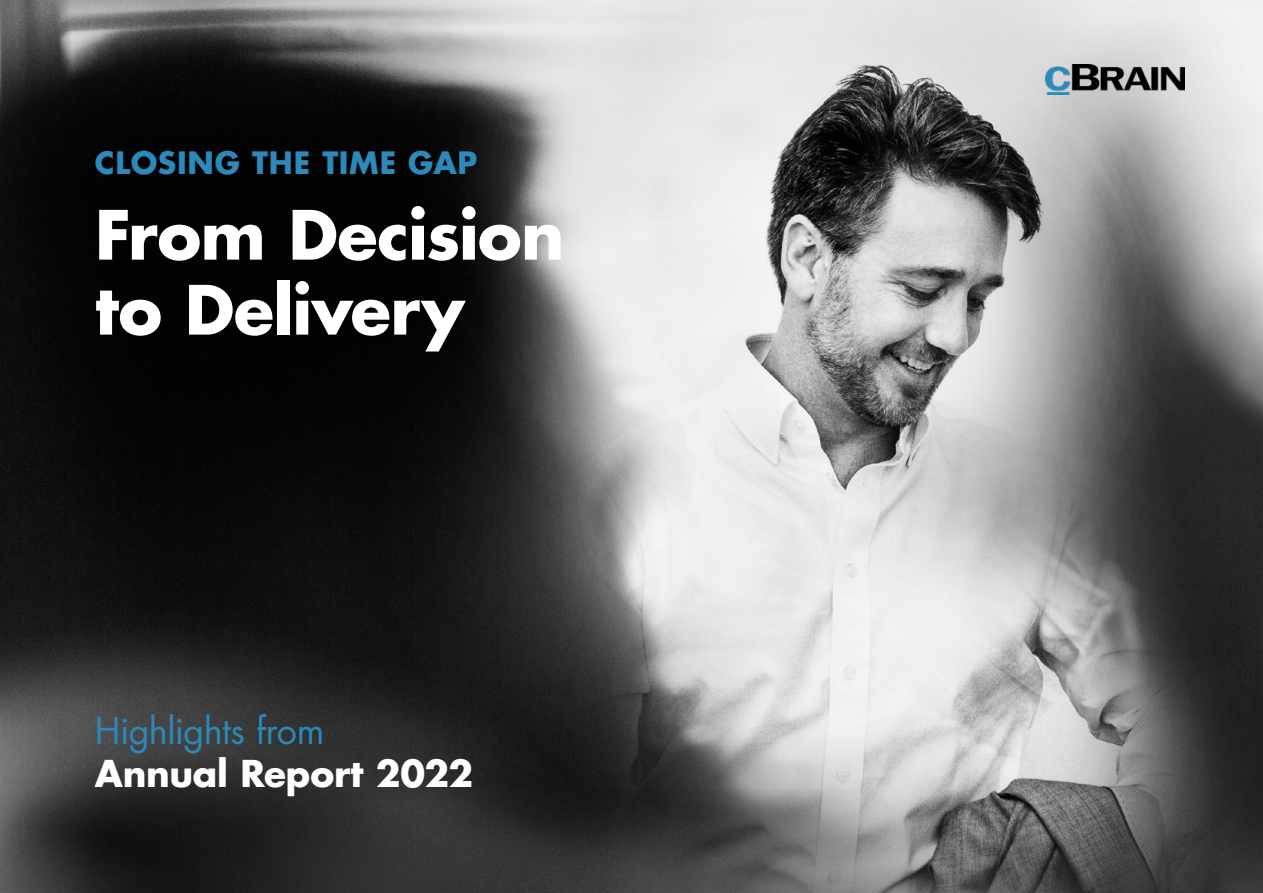
<style>
.page{position:relative;width:1263px;height:893px;background:#fff}
.page>*{position:absolute;margin:0;border:0;box-sizing:border-box;transform-origin:0 0}
.t1{font:700 66px/75px "Futura Std";letter-spacing:-.01em;color:#fff}
.t2{font:700 36px "Futura Std";letter-spacing:-.01em;color:#fff}
.t3{font:36px "Futura Std";letter-spacing:-.02em;color:#2c89b9}
.t4{font:700 30px "Futura Std";letter-spacing:.025em;color:#2c89b9}
</style>
<div class="page">
<img style="left:0;top:0;width:1263px;height:893px">
<img style="left:1045px;top:65px;width:139px;height:30px">
<p class="t4" style="left:95px;top:142px;width:384px">CLOSING THE TIME GAP</p>
<p class="t1" style="left:95px;top:196px;width:471px">From Decision to Delivery</p>
<p class="t3" style="left:95px;top:708px;width:231px">Highlights from</p>
<p class="t2" style="left:95px;top:750px;width:380px">Annual Report 2022</p>
</div>
